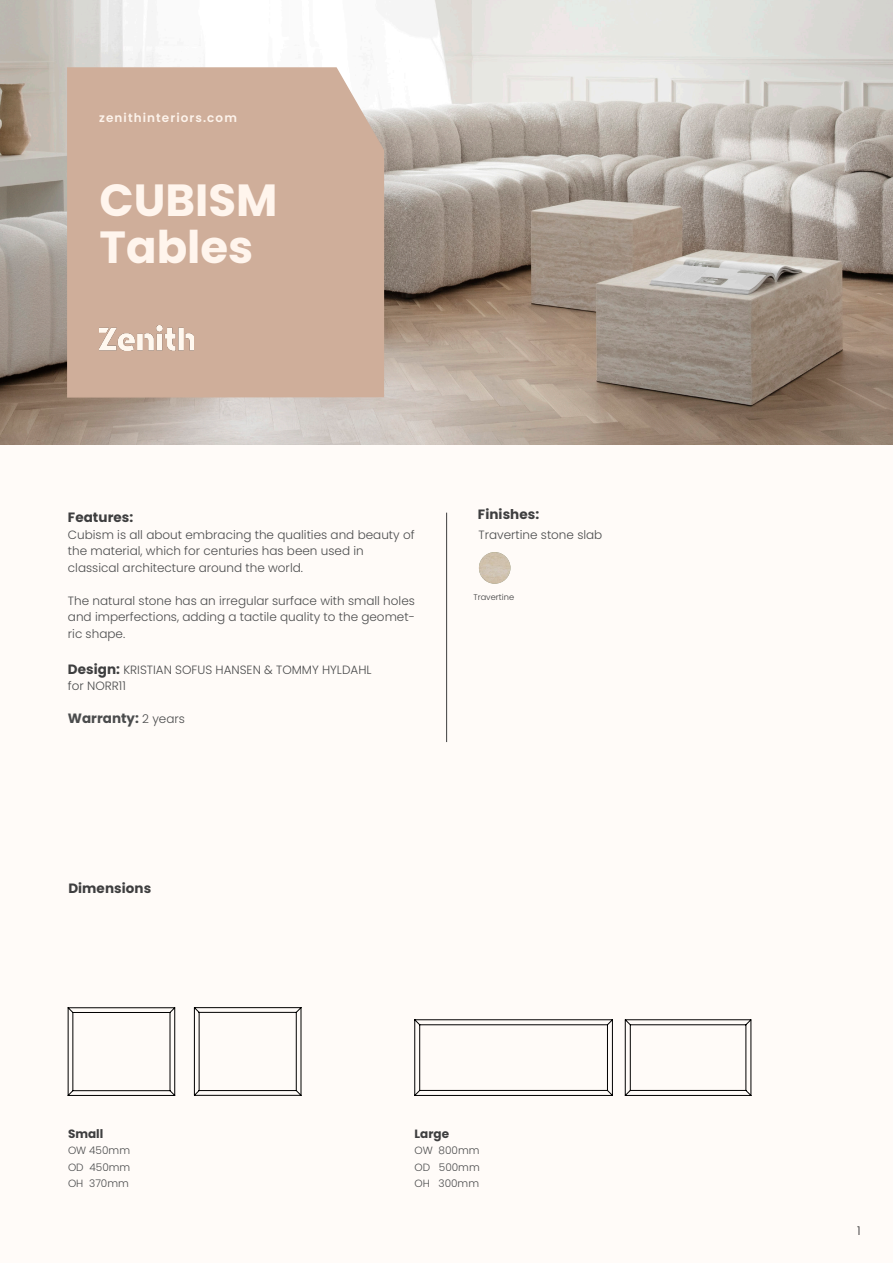
<style>
.page{position:relative;width:893px;height:1263px;background:#fffbf8}
.page>*{position:absolute;margin:0;border:0;box-sizing:border-box;transform-origin:0 0}
.PRODUCT_NAME{font:700 45px "Poppins";color:#fff5ed}
.COPY{font:700 13.5px "Poppins";letter-spacing:.005em;color:#3e3e3f}
.COPY-2{font:700 13.5px "Poppins";color:#4b4c4d}
.COPY-3{font:300 12px/16.5px "Poppins";color:#4b4c4d}
.WEBSITE_TOP_LEFT{font:600 12px "Poppins";letter-spacing:.09em;color:#fdf3eb}
.COPY-4{font:700 12px "Poppins";color:#3e3e3f}
.t1{font:300 12px "Poppins";color:#312f30}
.t2{font:300 10.5px/16.5px "Poppins";color:#4b4c4d}
.COLOURS_SPECS{font:300 8.25px "Poppins";color:#3e3e3f}
.s1{font-weight:700;font-size:13.5px;color:#3e3e3f}
.s2{font-weight:300;font-size:12px}
</style>
<div class="page">
<img style="left:0;top:0;width:893px;height:444px">
<div style="left:66px;top:67px;width:319px;height:331px;background:#cfae9a"></div>
<img style="left:100px;top:326px;width:94px;height:25px">
<hr style="left:446px;top:513px;width:1px;height:229px;background:#3e3e3f">
<svg style="left:68px;top:1007px;width:107px;height:89px"></svg>
<svg style="left:414px;top:1019px;width:199px;height:77px"></svg>
<svg style="left:194px;top:1007px;width:108px;height:89px"></svg>
<svg style="left:625px;top:1019px;width:127px;height:77px"></svg>
<img style="left:479px;top:552px;width:31px;height:32px;border-radius:16px">
<p class="WEBSITE_TOP_LEFT" style="left:99px;top:111px;width:139px">zenithinteriors.com</p>
<p class="PRODUCT_NAME" style="left:100px;top:174px;width:179px">CUBISM</p>
<p class="PRODUCT_NAME" style="left:100px;top:221px;width:155px">Tables</p>
<p class="COPY" style="left:68px;top:510px;width:67px">Features:</p>
<p class="COPY-3" style="left:68px;top:526px;width:348px">Cubism is all about embracing the qualities and beauty of the material, which for centuries has been used in classical architecture around the world.</p>
<p class="COPY-3" style="left:68px;top:592px;width:348px;text-align:justify">The natural stone has an irregular surface with small holes and imperfections, adding a tactile quality to the geomet&shy;ric shape.</p>
<p class="COPY-3" style="left:68px;top:661px;width:305px"><span class="s1">Design:</span> KRISTIAN SOFUS HANSEN &amp; TOMMY HYLDAHL for NORR11</p>
<p class="COPY-2" style="left:68px;top:711px;width:119px">Warranty: <span class="s2">2 years</span></p>
<p class="COPY" style="left:478px;top:506px;width:63px">Finishes:</p>
<p class="COPY-3" style="left:478px;top:526px;width:125px">Travertine stone slab</p>
<p class="COLOURS_SPECS" style="left:473px;top:593px;width:42px">Travertine</p>
<p class="COPY" style="left:68px;top:881px;width:84px">Dimensions</p>
<p class="COPY-4" style="left:68px;top:1127px;width:37px">Small</p>
<p class="t2" style="left:68px;top:1142px;width:64px">OW 450mm<br>OD 450mm</p>
<p class="t2" style="left:68px;top:1175px;width:62px">OH 370mm</p>
<p class="COPY-4" style="left:415px;top:1127px;width:36px">Large</p>
<p class="t2" style="left:415px;top:1142px;width:67px">OW 800mm<br>OD 500mm</p>
<p class="t2" style="left:415px;top:1175px;width:66px">OH 300mm</p>
<p class="t1" style="left:857px;top:1224px;width:5px">1</p>
</div>
